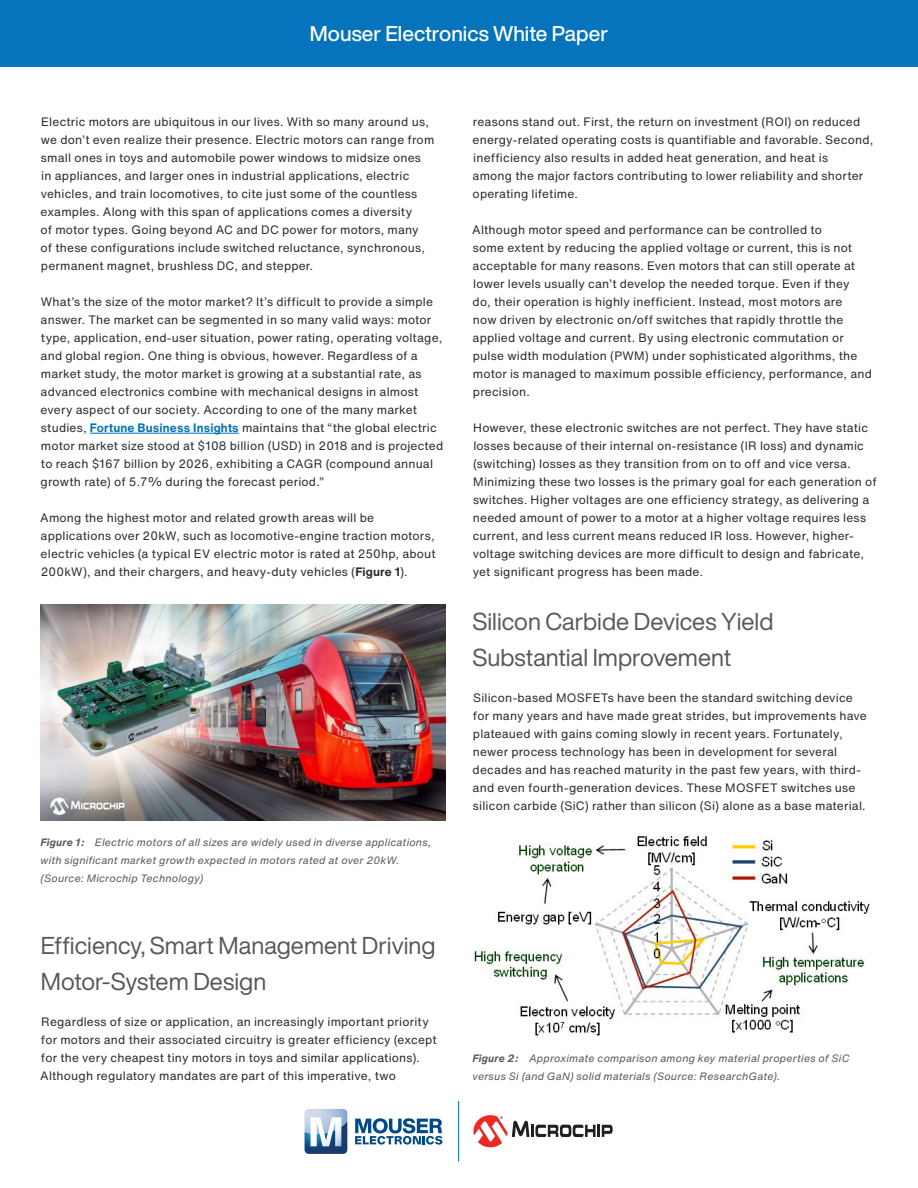
<style>
.page{position:relative;width:918px;height:1188px;background:#fff}
.page>*{position:absolute;margin:0;border:0;box-sizing:border-box;transform-origin:0 0}
.t1{font:24px/36px "Helvetica Now Display";color:#57585a}
.t2{font:500 21px "Helvetica Now Display";color:#fff}
.t3{font:12px/18px "Helvetica Now Text";letter-spacing:.015em;color:#292c2f}
.t4{font:italic 10.5px/18px "Helvetica Now Text";letter-spacing:.02em;color:#57585a}
.s1{font-weight:700;color:#0070bb}
.s2{font-weight:700}
</style>
<div class="page">
<div style="left:0;top:0;width:918px;height:67px;background:#0574bc"></div>
<hr style="left:458px;top:1101px;width:1px;height:60px;background:#0166b3">
<svg style="left:305px;top:1109px;width:42px;height:45px"></svg>
<svg style="left:355px;top:1118px;width:87px;height:27px"></svg>
<svg style="left:473px;top:1115px;width:140px;height:32px"></svg>
<hr style="left:90px;top:433px;width:149px;height:1px;background:#0070bb">
<img style="left:40px;top:605px;width:406px;height:216px">
<img style="left:474px;top:834px;width:396px;height:202px">
<h2 class="t2" style="left:310px;top:19px;width:300px">Mouser Electronics White Paper</h2>
<p class="t3" style="left:41px;top:112px;width:395px">Electric motors are ubiquitous in our lives. With so many around us, we don’t even realize their presence. Electric motors can range from small ones in toys and automobile power windows to midsize ones<br>in appliances, and larger ones in industrial applications, electric vehicles, and train locomotives, to cite just some of the countless examples. Along with this span of applications comes a diversity<br>of motor types. Going beyond AC and DC power for motors, many<br>of these configurations include switched reluctance, synchronous, permanent magnet, brushless DC, and stepper.</p>
<p class="t3" style="left:41px;top:292px;width:404px">What’s the size of the motor market? It’s difficult to provide a simple answer. The market can be segmented in so many valid ways: motor type, application, end-user situation, power rating, operating voltage, and global region. One thing is obvious, however. Regardless of a market study, the motor market is growing at a substantial rate, as advanced electronics combine with mechanical designs in almost every aspect of our society. According to one of the many market studies, <span class="s1">Fortune Business Insights</span> maintains that “the global electric motor market size stood at $108 billion (USD) in 2018 and is projected to reach $167 billion by 2026, exhibiting a CAGR (compound annual growth rate) of 5.7% during the forecast period.”</p>
<p class="t3" style="left:40px;top:508px;width:397px">Among the highest motor and related growth areas will be applications over 20kW, such as locomotive-engine traction motors, electric vehicles (a typical EV electric motor is rated at 250hp, about 200kW), and their chargers, and heavy-duty vehicles (<span class="s2">Figure 1</span>).</p>
<p class="t4" style="left:40px;top:833px;width:392px"><span class="s2">Figure 1:</span> Electric motors of all sizes are widely used in diverse applications, with significant market growth expected in motors rated at over 20kW. (Source: Microchip Technology)</p>
<p class="t1" style="left:41px;top:927px;width:396px">Efficiency, Smart Management Driving<br>Motor-System Design</p>
<p class="t3" style="left:40px;top:1012px;width:398px">Regardless of size or application, an increasingly important priority for motors and their associated circuitry is greater efficiency (except for the very cheapest tiny motors in toys and similar applications).<br>Although regulatory mandates are part of this imperative, two</p>
<p class="t3" style="left:473px;top:112px;width:402px">reasons stand out. First, the return on investment (ROI) on reduced energy-related operating costs is quantifiable and favorable. Second, inefficiency also results in added heat generation, and heat is<br>among the major factors contributing to lower reliability and shorter operating lifetime.</p>
<p class="t3" style="left:472px;top:220px;width:401px">Although motor speed and performance can be controlled to<br>some extent by reducing the applied voltage or current, this is not acceptable for many reasons. Even motors that can still operate at lower levels usually can’t develop the needed torque. Even if they<br>do, their operation is highly inefficient. Instead, most motors are<br>now driven by electronic on/off switches that rapidly throttle the applied voltage and current. By using electronic commutation or pulse width modulation (PWM) under sophisticated algorithms, the motor is managed to maximum possible efficiency, performance, and precision.</p>
<p class="t3" style="left:473px;top:418px;width:406px">However, these electronic switches are not perfect. They have static losses because of their internal on-resistance (IR loss) and dynamic (switching) losses as they transition from on to off and vice versa.<br>Minimizing these two losses is the primary goal for each generation of switches. Higher voltages are one efficiency strategy, as delivering a needed amount of power to a motor at a higher voltage requires less current, and less current means reduced IR loss. However, higher&shy;voltage switching devices are more difficult to design and fabricate, yet significant progress has been made.</p>
<p class="t1" style="left:473px;top:603px;width:302px">Silicon Carbide Devices Yield<br>Substantial Improvement</p>
<p class="t3" style="left:473px;top:688px;width:396px">Silicon-based MOSFETs have been the standard switching device for many years and have made great strides, but improvements have plateaued with gains coming slowly in recent years. Fortunately, newer process technology has been in development for several decades and has reached maturity in the past few years, with third&shy;and even fourth-generation devices. These MOSFET switches use silicon carbide (SiC) rather than silicon (Si) alone as a base material.</p>
<p class="t4" style="left:472px;top:1049px;width:379px"><span class="s2">Figure 2:</span> Approximate comparison among key material properties of SiC versus Si (and GaN) solid materials (Source: ResearchGate).</p>
</div>
